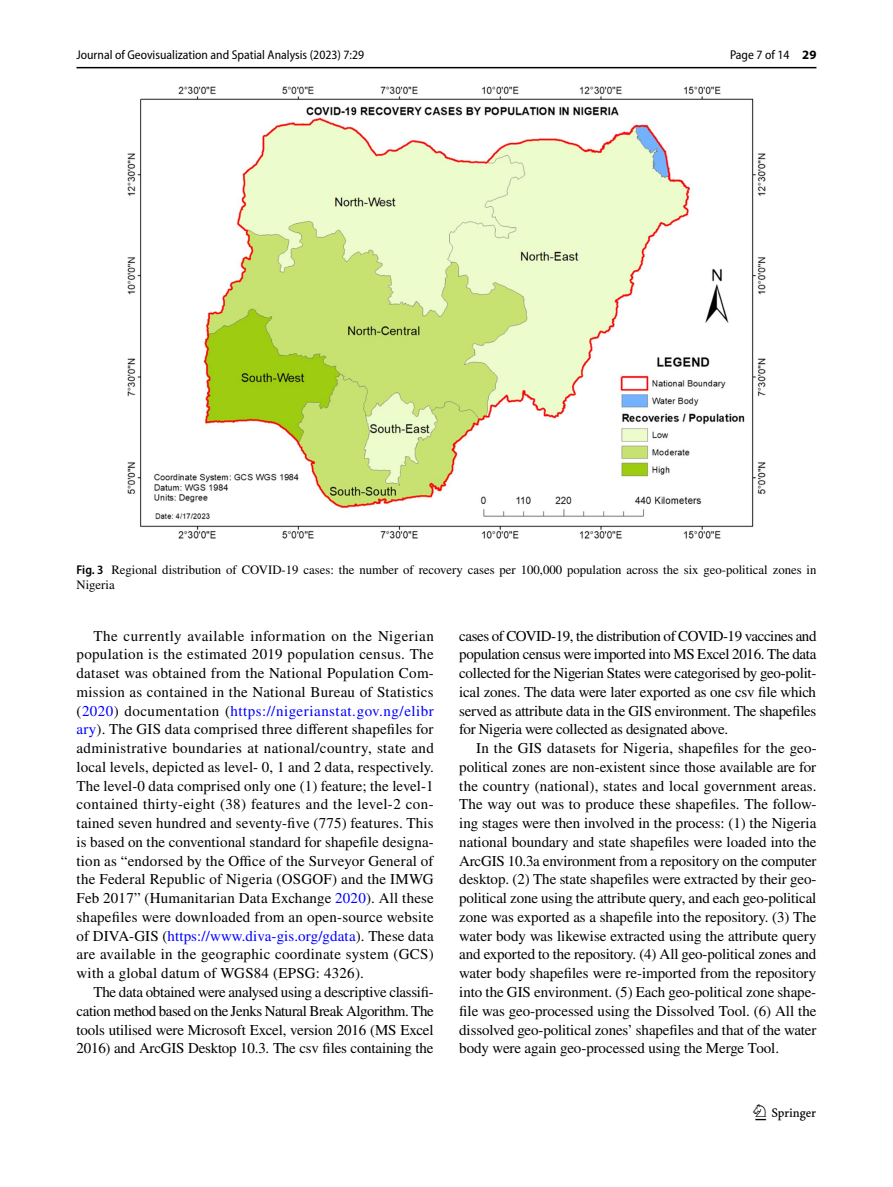
<style>
.page{position:relative;width:893px;height:1187px;background:#fff}
.page>*{position:absolute;margin:0;border:0;box-sizing:border-box;transform-origin:0 0}
.t1{font:22.5px "Springnew Regular 3";color:#000}
.t2{font:15px/18.8px "STIX";letter-spacing:-.015em;color:#000;text-align:justify}
.t3{font:12.75px/15px "STIX";color:#000}
.t4{font:semi-condensed 12.75px "Myriad Pro";color:#000}
.s1{font-weight:700;font-stretch:normal}
.s2{font-family:"Myriad Pro";font-weight:600;font-stretch:semi-condensed}
.s3{color:#00f}
</style>
<div class="page">
<hr style="left:77px;top:67px;width:739px;height:1px;background:#000">
<img style="left:128px;top:87px;width:637px;height:452px">
<p class="t4" style="left:77px;top:48px;width:289px">Journal of Geovisualization and Spatial Analysis (2023) 7:29</p>
<p class="t4" style="left:730px;top:48px;width:88px">Page 7 of 14 <span class="s1">29</span></p>
<p class="t3" style="left:77px;top:563px;width:741px"><span class="s2">Fig. 3</span> Regional distribution of COVID-19 cases: the number of recovery cases per 100,000 population across the six geo-political zones in<br>Nigeria</p>
<p class="t2" style="left:77px;top:627px;width:359px;text-indent:17px">The currently available information on the Nigerian population is the estimated 2019 population census. The dataset was obtained from the National Population Com&shy;mission as contained in the National Bureau of Statistics (<span class="s3">2020</span>) documentation (<span class="s3">https://nigerianstat.gov.ng/elibr ary</span>). The GIS data comprised three different shapefiles for administrative boundaries at national/country, state and local levels, depicted as level- 0, 1 and 2 data, respectively.<br>The level-0 data comprised only one (1) feature; the level-1 contained thirty-eight (38) features and the level-2 con&shy;tained seven hundred and seventy-five (775) features. This is based on the conventional standard for shapefile designa&shy;tion as “endorsed by the Office of the Surveyor General of the Federal Republic of Nigeria (OSGOF) and the IMWG Feb 2017” (Humanitarian Data Exchange <span class="s3">2020</span>). All these shapefiles were downloaded from an open-source website of DIVA-GIS (<span class="s3">https://www.diva-gis.org/gdata</span>). These data are available in the geographic coordinate system (GCS) with a global datum of WGS84 (EPSG: 4326).</p>
<p class="t2" style="left:77px;top:983px;width:359px;text-indent:17px">The data obtained were analysed using a descriptive classifi&shy;cation method based on the Jenks Natural Break Algorithm. The tools utilised were Microsoft Excel, version 2016 (MS Excel 2016) and ArcGIS Desktop 10.3. The csv files containing the</p>
<p class="t2" style="left:459px;top:627px;width:359px">cases of COVID-19, the distribution of COVID-19 vaccines and population census were imported into MS Excel 2016. The data collected for the Nigerian States were categorised by geo-polit&shy;ical zones. The data were later exported as one csv file which served as attribute data in the GIS environment. The shapefiles for Nigeria were collected as designated above.</p>
<p class="t2" style="left:459px;top:739px;width:359px;text-indent:17px">In the GIS datasets for Nigeria, shapefiles for the geo&shy;political zones are non-existent since those available are for the country (national), states and local government areas.<br>The way out was to produce these shapefiles. The follow&shy;ing stages were then involved in the process: (1) the Nigeria national boundary and state shapefiles were loaded into the ArcGIS 10.3a environment from a repository on the computer desktop. (2) The state shapefiles were extracted by their geo&shy;political zone using the attribute query, and each geo-political zone was exported as a shapefile into the repository. (3) The water body was likewise extracted using the attribute query and exported to the repository. (4) All geo-political zones and water body shapefiles were re-imported from the repository into the GIS environment. (5) Each geo-political zone shape&shy;file was geo-processed using the Dissolved Tool. (6) All the dissolved geo-political zones’ shapefiles and that of the water body were again geo-processed using the Merge Tool.</p>
<h1 class="t1" style="left:755px;top:1104px;width:62px">1 3</h1>
</div>
